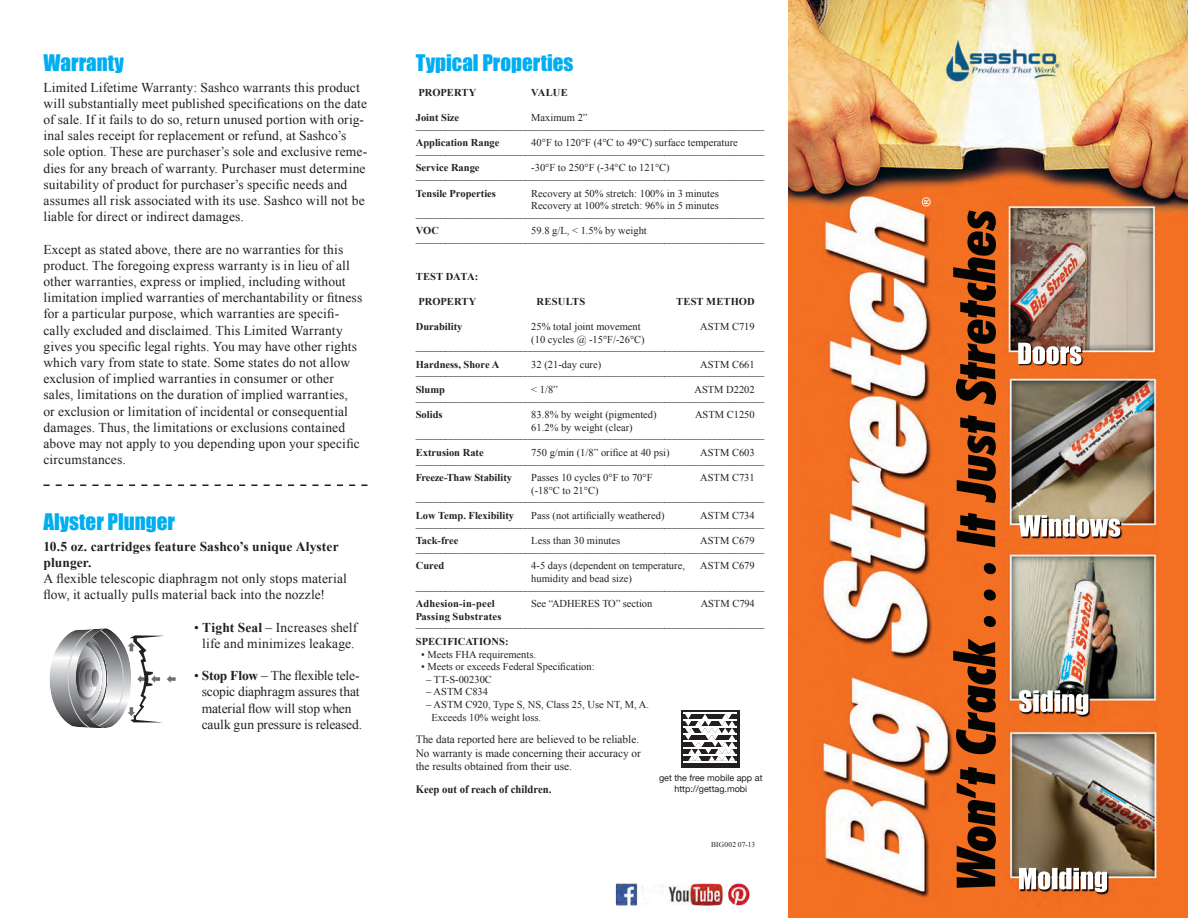
<style>
.page{position:relative;width:1188px;height:918px;background:#fff}
.page>*{position:absolute;margin:0;border:0;box-sizing:border-box;transform-origin:0 0}
.t1{font:21px "Impact";color:#00aeef}
.t2{font:13.5px/16.2px "Times New Roman";letter-spacing:.01em;color:#231f20}
.t3{font:13.5px/16.2px "Times New Roman";letter-spacing:-.01em;color:#231f20;text-align:center}
.t4{font:700 13.5px/16.2px "Times New Roman";letter-spacing:.005em;color:#231f20}
.t5{font:11.25px/13.5px "Times New Roman";color:#231f20}
.t6{font:700 11.25px "Times New Roman";color:#231f20;scale:.95 1}
.t7{font:10.5px/11.7px "Times New Roman";color:#231f20}
.t8{font:700 10.5px "Times New Roman";color:#231f20}
.t9{font:700 10.5px "Times New Roman";letter-spacing:.02em;color:#231f20}
.t10{font:9px "Helvetica Neue";color:#231f20}
.t11{font:700 8.7px "Helvetica";letter-spacing:-.015em;color:#141006}
.t12{font:7.5px "Times New Roman";letter-spacing:.015em;color:#231f20}
.s1{font-weight:700}
</style>
<div class="page">
<svg style="left:50px;top:628px;width:126px;height:100px"></svg>
<svg style="left:44px;top:484px;width:324px;height:2px"></svg>
<img style="left:788px;top:0;width:400px;height:918px">
<svg style="left:922px;top:197px;width:9px;height:9px"></svg>
<img style="left:1018px;top:343px;width:64px;height:21px">
<img style="left:1019px;top:515px;width:101px;height:22px">
<img style="left:1019px;top:868px;width:88px;height:24px">
<img style="left:1019px;top:690px;width:69px;height:25px">
<img style="left:953px;top:211px;width:43px;height:287px">
<img style="left:615px;top:883px;width:135px;height:23px">
<div style="left:681px;top:710px;width:58px;height:58px;background:#231f20"></div>
<hr style="left:683px;top:761px;width:54px;height:1px;background:#fff">
<hr style="left:683px;top:754px;width:54px;height:2px;background:#fff">
<hr style="left:683px;top:747px;width:54px;height:2px;background:#fff">
<hr style="left:683px;top:740px;width:54px;height:2px;background:#fff">
<hr style="left:683px;top:733px;width:54px;height:2px;background:#fff">
<hr style="left:683px;top:726px;width:54px;height:2px;background:#fff">
<svg style="left:685px;top:714px;width:50px;height:47px"></svg>
<hr style="left:683px;top:719px;width:54px;height:2px;background:#fff">
<hr style="left:683px;top:712px;width:54px;height:2px;background:#fff">
<h1 class="t1" style="left:44px;top:54px;width:82px">Warranty</h1>
<p class="t2" style="left:44px;top:79px;width:325px">Limited Lifetime Warranty: Sashco warrants this product will substantially meet published specifications on the date of sale. If it fails to do so, return unused portion with orig&shy;inal sales receipt for replacement or refund, at Sashco’s sole option. These are purchaser’s sole and exclusive reme&shy;dies for any breach of warranty. Purchaser must determine suitability of product for purchaser’s specific needs and assumes all risk associated with its use. Sashco will not be liable for direct or indirect damages.</p>
<p class="t2" style="left:44px;top:241px;width:320px">Except as stated above, there are no warranties for this product. The foregoing express warranty is in lieu of all other warranties, express or implied, including without limitation implied warranties of merchantability or fitness for a particular purpose, which warranties are specifi&shy;cally excluded and disclaimed. This Limited Warranty gives you specific legal rights. You may have other rights which vary from state to state. Some states do not allow exclusion of implied warranties in consumer or other sales, limitations on the duration of implied warranties, or exclusion or limitation of incidental or consequential damages. Thus, the limitations or exclusions contained above may not apply to you depending upon your specific circumstances.</p>
<h1 class="t1" style="left:44px;top:513px;width:133px">Alyster Plunger</h1>
<p class="t4" style="left:44px;top:538px;width:297px">10.5 oz. cartridges feature Sashco’s unique Alyster plunger.</p>
<p class="t2" style="left:44px;top:570px;width:305px">A flexible telescopic diaphragm not only stops material flow, it actually pulls material back into the nozzle!</p>
<p class="t2" style="left:194px;top:619px;width:165px;text-align:center">• <span class="s1">Tight Seal</span> – Increases shelf life and minimizes leakage.</p>
<p class="t3" style="left:194px;top:667px;width:170px">• <span class="s1">Stop Flow</span> – The flexible tele&shy;scopic diaphragm assures that material flow will stop when caulk gun pressure is released.</p>
<h1 class="t1" style="left:416px;top:54px;width:159px">Typical Properties</h1>
<p class="t8" style="left:418px;top:85px;width:60px">PROPERTY</p>
<p class="t8" style="left:531px;top:85px;width:38px">VALUE</p>
<p class="t8" style="left:416px;top:110px;width:45px">Joint Size</p>
<p class="t7" style="left:416px;top:111px;width:350px;text-indent:115px">Maximum 2” ––––––––––––––––––––––––––––––––––––––––––––––––––––––––––––––––––––––</p>
<p class="t8" style="left:416px;top:135px;width:85px">Application Range</p>
<p class="t7" style="left:416px;top:137px;width:350px;text-indent:116px">40°F to 120°F (4°C to 49°C) surface temperature ––––––––––––––––––––––––––––––––––––––––––––––––––––––––––––––––––––––</p>
<p class="t8" style="left:416px;top:161px;width:65px">Service Range</p>
<p class="t7" style="left:416px;top:162px;width:350px;text-indent:115px">-30°F to 250°F (-34°C to 121°C) ––––––––––––––––––––––––––––––––––––––––––––––––––––––––––––––––––––––</p>
<p class="t8" style="left:416px;top:186px;width:82px">Tensile Properties</p>
<p class="t7" style="left:531px;top:187px;width:189px">Recovery at 50% stretch: 100% in 3 minutes</p>
<p class="t7" style="left:531px;top:200px;width:189px">Recovery at 100% stretch: 96% in 5 minutes</p>
<p class="t7" style="left:416px;top:211px;width:350px">––––––––––––––––––––––––––––––––––––––––––––––––––––––––––––––––––––––</p>
<p class="t8" style="left:416px;top:224px;width:25px">VOC</p>
<p class="t7" style="left:416px;top:225px;width:350px;text-align:center">59.8 g/L, &lt; 1.5% by weight ––––––––––––––––––––––––––––––––––––––––––––––––––––––––––––––––––––––</p>
<p class="t8" style="left:416px;top:269px;width:64px">TEST DATA:</p>
<p class="t8" style="left:418px;top:294px;width:60px">PROPERTY</p>
<p class="t9" style="left:537px;top:294px;width:50px">RESULTS</p>
<p class="t8" style="left:676px;top:294px;width:80px">TEST METHOD</p>
<p class="t8" style="left:416px;top:319px;width:48px">Durability</p>
<p class="t7" style="left:531px;top:320px;width:111px">25% total joint movement</p>
<p class="t7" style="left:700px;top:320px;width:56px">ASTM C719</p>
<p class="t7" style="left:416px;top:333px;width:350px;text-align:center">(10 cycles @ -15°F/-26°C) ––––––––––––––––––––––––––––––––––––––––––––––––––––––––––––––––––––––</p>
<p class="t8" style="left:416px;top:357px;width:85px">Hardness, Shore A</p>
<p class="t7" style="left:531px;top:358px;width:71px">32 (21-day cure)</p>
<p class="t7" style="left:416px;top:358px;width:350px;text-indent:284px">ASTM C661 ––––––––––––––––––––––––––––––––––––––––––––––––––––––––––––––––––––––</p>
<p class="t8" style="left:416px;top:382px;width:31px">Slump</p>
<p class="t7" style="left:531px;top:383px;width:28px">&lt; 1/8”</p>
<p class="t7" style="left:416px;top:383px;width:350px;text-indent:279px">ASTM D2202 ––––––––––––––––––––––––––––––––––––––––––––––––––––––––––––––––––––––</p>
<p class="t8" style="left:416px;top:407px;width:28px">Solids</p>
<p class="t7" style="left:531px;top:409px;width:127px">83.8% by weight (pigmented)</p>
<p class="t7" style="left:695px;top:409px;width:61px">ASTM C1250</p>
<p class="t7" style="left:416px;top:421px;width:350px;text-indent:116px">61.2% by weight (clear) ––––––––––––––––––––––––––––––––––––––––––––––––––––––––––––––––––––––</p>
<p class="t8" style="left:416px;top:445px;width:69px">Extrusion Rate</p>
<p class="t7" style="left:531px;top:446px;width:140px">750 g/min (1/8” orifice at 40 psi)</p>
<p class="t7" style="left:416px;top:446px;width:350px;text-indent:284px">ASTM C603 ––––––––––––––––––––––––––––––––––––––––––––––––––––––––––––––––––––––</p>
<p class="t8" style="left:416px;top:470px;width:98px">Freeze-Thaw Stability</p>
<p class="t7" style="left:531px;top:472px;width:123px">Passes 10 cycles 0°F to 70°F</p>
<p class="t7" style="left:700px;top:472px;width:56px">ASTM C731</p>
<p class="t7" style="left:416px;top:484px;width:350px;text-indent:116px">(-18°C to 21°C) ––––––––––––––––––––––––––––––––––––––––––––––––––––––––––––––––––––––</p>
<p class="t8" style="left:416px;top:508px;width:100px">Low Temp. Flexibility</p>
<p class="t7" style="left:531px;top:509px;width:135px">Pass (not artificially weathered)</p>
<p class="t7" style="left:416px;top:509px;width:350px;text-indent:284px">ASTM C734 ––––––––––––––––––––––––––––––––––––––––––––––––––––––––––––––––––––––</p>
<p class="t8" style="left:416px;top:533px;width:44px">Tack-free</p>
<p class="t7" style="left:531px;top:535px;width:90px">Less than 30 minutes</p>
<p class="t7" style="left:416px;top:535px;width:350px;text-indent:284px">ASTM C679 ––––––––––––––––––––––––––––––––––––––––––––––––––––––––––––––––––––––</p>
<p class="t8" style="left:416px;top:559px;width:30px">Cured</p>
<p class="t7" style="left:531px;top:560px;width:155px">4-5 days (dependent on temperature,</p>
<p class="t7" style="left:700px;top:560px;width:56px">ASTM C679</p>
<p class="t7" style="left:416px;top:572px;width:350px;text-indent:116px">humidity and bead size) ––––––––––––––––––––––––––––––––––––––––––––––––––––––––––––––––––––––</p>
<p class="t8" style="left:416px;top:596px;width:80px">Adhesion-in-peel</p>
<p class="t7" style="left:531px;top:598px;width:123px">See “ADHERES TO” section</p>
<p class="t7" style="left:701px;top:598px;width:55px">ASTM C794</p>
<p class="t8" style="left:416px;top:609px;width:87px">Passing Substrates</p>
<p class="t7" style="left:416px;top:622px;width:350px">––––––––––––––––––––––––––––––––––––––––––––––––––––––––––––––––––––––</p>
<p class="t8" style="left:416px;top:634px;width:94px">SPECIFICATIONS:</p>
<p class="t7" style="left:421px;top:648px;width:117px">• Meets FHA requirements.</p>
<p class="t7" style="left:421px;top:661px;width:175px">• Meets or exceeds Federal Specification:</p>
<p class="t7" style="left:426px;top:673px;width:67px">– TT-S-00230C</p>
<p class="t7" style="left:426px;top:686px;width:63px">– ASTM C834</p>
<p class="t7" style="left:432px;top:698px;width:219px;line-height:12.6px;text-indent:-5px">– ASTM C920, Type S, NS, Class 25, Use NT, M, A.<br>Exceeds 10% weight loss.</p>
<p class="t5" style="left:416px;top:732px;width:227px">The data reported here are believed to be reliable.<br>No warranty is made concerning their accuracy or the results obtained from their use.</p>
<p class="t6" style="left:416px;top:781px;width:144px">Keep out of reach of children.</p>
<p class="t10" style="left:659px;top:775px;width:105px">get the free mobile app at</p>
<p class="t11" style="left:667px;top:776px;width:80px">e free mobile app at</p>
<p class="t10" style="left:674px;top:785px;width:74px">http://gettag.mobi</p>
<p class="t12" style="left:711px;top:839px;width:45px">BIG002 07-13</p>
</div>
